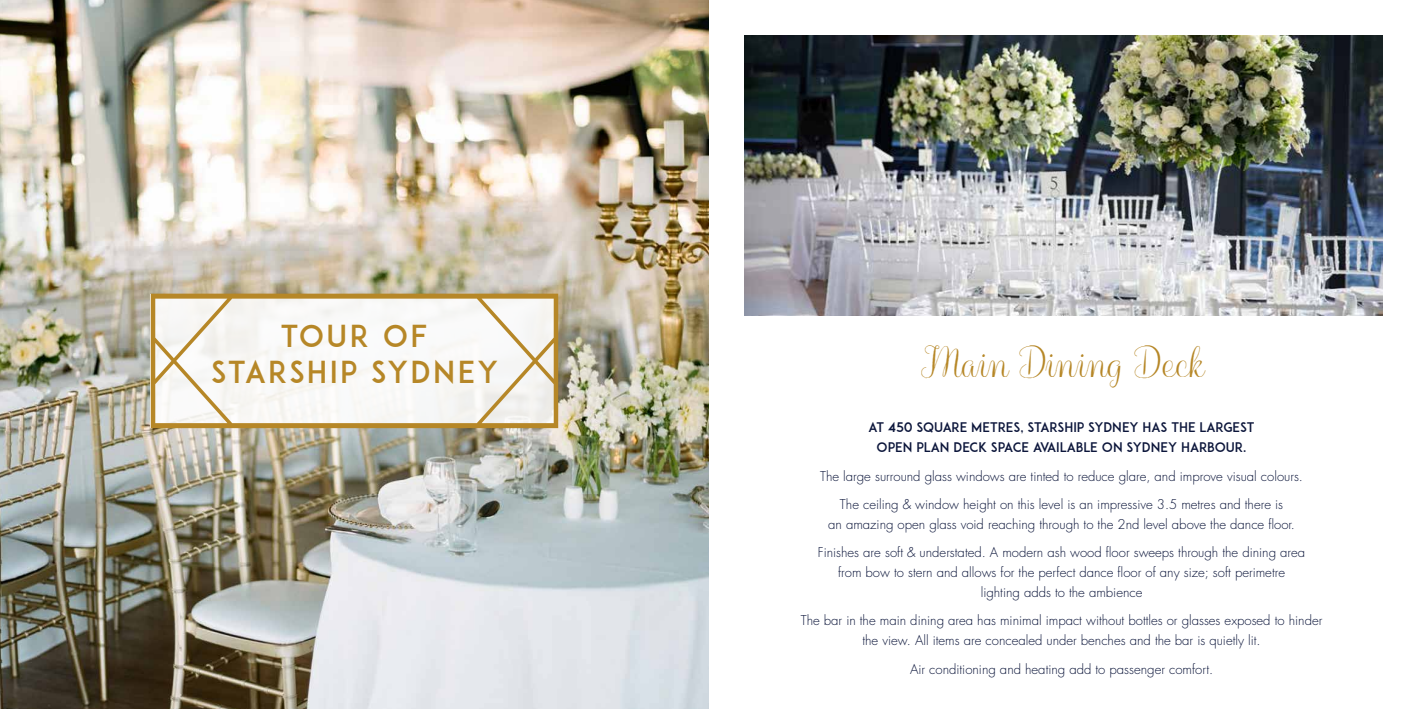
<style>
.page{position:relative;width:1418px;height:709px;background:#fff}
.page>*{position:absolute;margin:0;border:0;box-sizing:border-box;transform-origin:0 0}
.t1{font:37.5px "Balqis";color:#b68727}
.t2{font:30px/36.4px "ADAM.CGPRO";letter-spacing:.075em;color:#b68727;text-align:center}
.t3{font:300 13.12px/28.5px "Futura Std";color:#0c163b;text-align:center}
.t4{font:13.12px/19.8px "ADAM.CGPRO";color:#0c163b;text-align:center}
</style>
<div class="page">
<img style="left:0;top:0;width:709px;height:709px">
<svg style="left:151px;top:294px;width:407px;height:134px;fill:#f8f7f6"></svg>
<img style="left:744px;top:35px;width:638px;height:280px">
<h2 class="t2" style="left:211px;top:317px;width:289px">TOUR OF<br>STARSHIP SYDNEY</h2>
<h1 class="t1" style="left:921px;top:339px;width:285px">Main Dining Deck</h1>
<p class="t4" style="left:868px;top:417px;width:387px">AT 450 SQUARE METRES, STARSHIP SYDNEY HAS THE LARGEST<br>OPEN PLAN DECK SPACE AVAILABLE ON SYDNEY HARBOUR.</p>
<p class="t3" style="left:820px;top:462px;width:484px">The large surround glass windows are tinted to reduce glare, and improve visual colours.<br>The ceiling &amp; window height on this level is an impressive 3.5 metres and there is</p>
<p class="t3" style="left:817px;top:510px;width:489px">an amazing open glass void reaching through to the 2nd level above the dance floor.<br>Finishes are soft &amp; understated. A modern ash wood floor sweeps through the dining area</p>
<p class="t3" style="left:838px;top:563px;width:448px;line-height:19.8px">from bow to stern and allows for the perfect dance floor of any size; soft perimetre lighting adds to the ambience</p>
<p class="t3" style="left:800px;top:611px;width:523px;line-height:19.6px">The bar in the main dining area has minimal impact without bottles or glasses exposed to hinder the view. All items are concealed under benches and the bar is quietly lit.</p>
<p class="t3" style="left:910px;top:655px;width:305px">Air conditioning and heating add to passenger comfort.</p>
</div>
